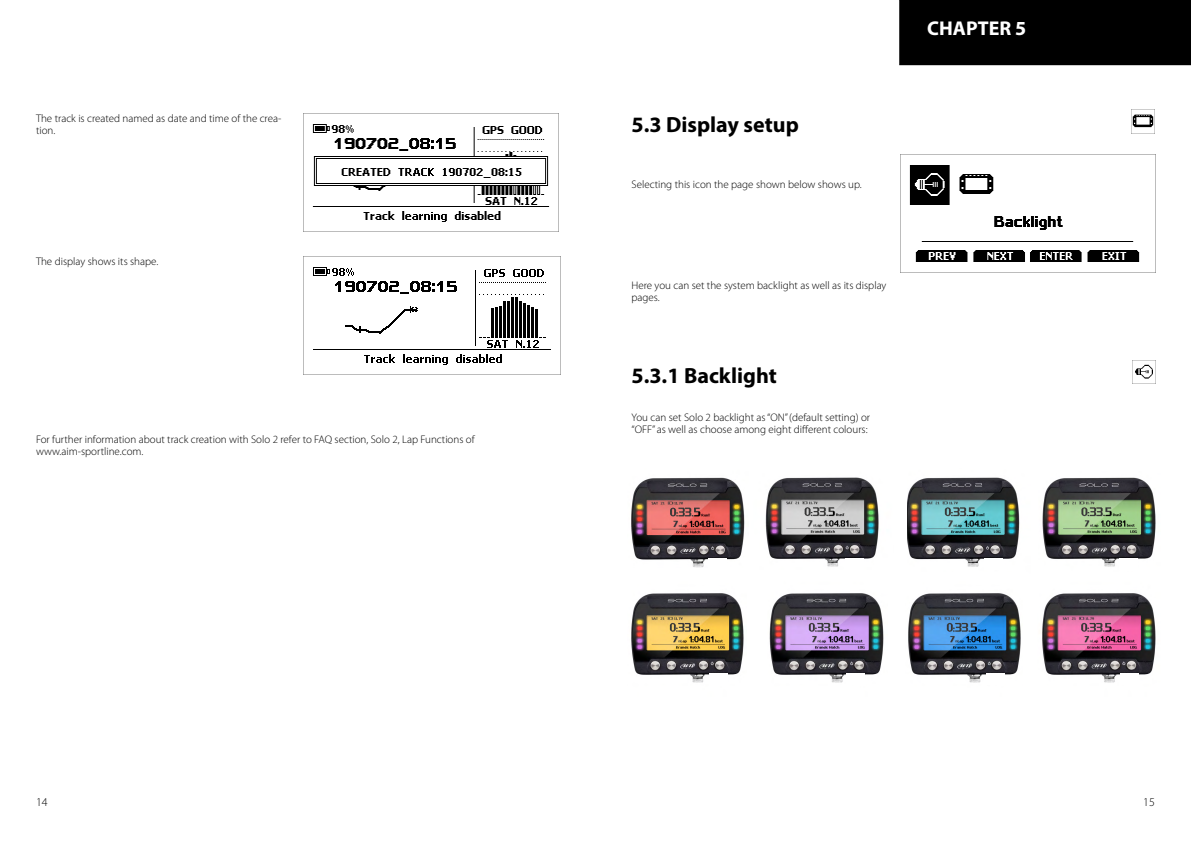
<style>
.page{position:relative;width:1191px;height:842px;background:#fff}
.page>*{position:absolute;margin:0;border:0;box-sizing:border-box;transform-origin:0 0}
.t1{font:700 22px "Myriad Pro";color:#000}
.t2{font:700 20px "Myriad Pro";color:#fff}
.t3{font:300 12px "Myriad Pro";color:#000}
.t4{font:300 11px/12px "Myriad Pro";color:#000}
</style>
<div class="page">
<div style="left:899px;top:1px;width:291px;height:64px;background:#000"></div>
<div style="left:899px;top:0;width:292px;height:65px;border:1px solid #000"></div>
<img style="left:304px;top:113px;width:255px;height:118px">
<img style="left:304px;top:267px;width:256px;height:108px">
<img style="left:1131px;top:109px;width:24px;height:24px">
<img style="left:900px;top:154px;width:255px;height:118px">
<img style="left:1132px;top:360px;width:23px;height:24px">
<img style="left:631px;top:477px;width:114px;height:90px">
<img style="left:765px;top:477px;width:114px;height:90px">
<img style="left:907px;top:477px;width:113px;height:90px">
<img style="left:1042px;top:477px;width:114px;height:90px">
<img style="left:631px;top:593px;width:113px;height:90px">
<img style="left:1042px;top:593px;width:114px;height:90px">
<img style="left:769px;top:593px;width:115px;height:90px">
<img style="left:908px;top:593px;width:113px;height:90px">
<div style="left:708px;top:558px;width:18px;height:11px;background:#fff"></div>
<div style="left:845px;top:558px;width:18px;height:11px;background:#fff"></div>
<div style="left:984px;top:558px;width:19px;height:11px;background:#fff"></div>
<div style="left:1119px;top:558px;width:19px;height:11px;background:#fff"></div>
<div style="left:709px;top:674px;width:18px;height:11px;background:#fff"></div>
<div style="left:846px;top:674px;width:18px;height:11px;background:#fff"></div>
<div style="left:986px;top:674px;width:18px;height:11px;background:#fff"></div>
<div style="left:1120px;top:674px;width:19px;height:11px;background:#fff"></div>
<p class="t4" style="left:36px;top:112px;width:247px">The track is created named as date and time of the crea&shy;tion.</p>
<p class="t4" style="left:36px;top:255px;width:124px">The display shows its shape.</p>
<p class="t4" style="left:36px;top:433px;width:440px">For further information about track creation with Solo 2 refer to FAQ section, Solo 2, Lap Functions of www.aim-sportline.com.</p>
<h1 class="t1" style="left:631px;top:110px;width:169px">5.3 Display setup</h1>
<p class="t4" style="left:631px;top:179px;width:232px">Selecting this icon the page shown below shows up.</p>
<p class="t4" style="left:631px;top:279px;width:256px">Here you can set the system backlight as well as its display pages.</p>
<h1 class="t1" style="left:631px;top:361px;width:147px">5.3.1 Backlight</h1>
<p class="t4" style="left:631px;top:411px;width:240px">You can set Solo 2 backlight as “ON” (default setting) or “OFF” as well as choose among eight different colours:</p>
<h2 class="t2" style="left:927px;top:15px;width:101px">CHAPTER 5</h2>
<p class="t3" style="left:36px;top:795px;width:13px">14</p>
<p class="t3" style="left:1143px;top:795px;width:13px">15</p>
</div>
